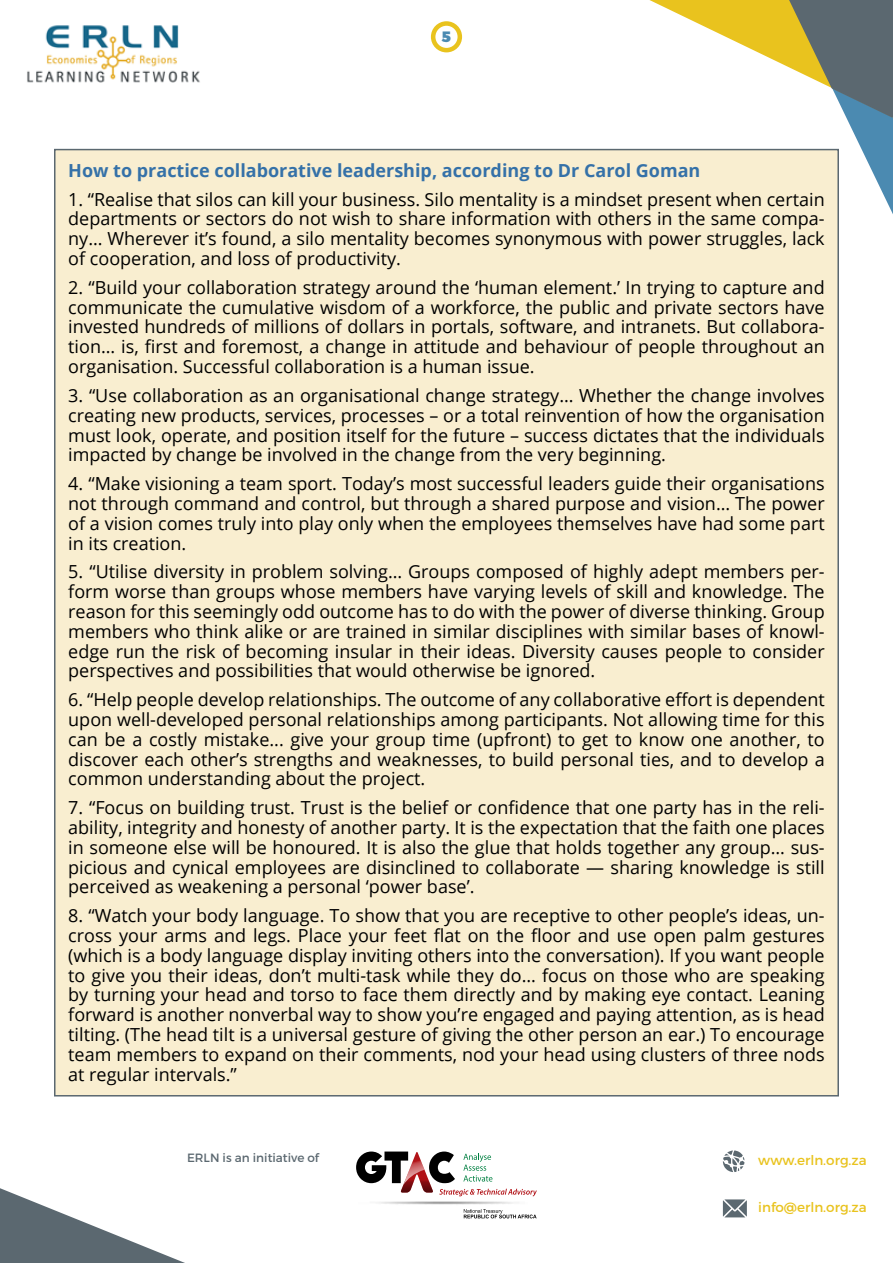
<style>
.page{position:relative;width:893px;height:1263px;background:#fff}
.page>*{position:absolute;margin:0;border:0;box-sizing:border-box;transform-origin:0 0}
.t1{font:18px/19.8px "Open Sans";color:#000;text-align:justify}
.t2{font:700 18px "Open Sans";color:#3571a8}
.t3{font:900 15px "Montserrat";color:#4b8ab1}
.t4{font:13.5px "Montserrat";color:#e9c31e}
.t5{font:12px "Montserrat";color:#5b6870}
</style>
<div class="page">
<img style="left:27px;top:25px;width:173px;height:58px">
<svg style="left:464px;top:1209px;width:73px;height:9px"></svg>
<svg style="left:356px;top:1151px;width:181px;height:45px"></svg>
<svg style="left:723px;top:1199px;width:24px;height:18px"></svg>
<svg style="left:723px;top:1150px;width:21px;height:22px"></svg>
<svg style="left:623px;top:0;width:270px;height:214px"></svg>
<svg style="left:0;top:1188px;width:185px;height:75px"></svg>
<div style="left:431px;top:21px;width:31px;height:31px;border:4px solid #e9c31e;border-radius:50%"></div>
<div style="left:55px;top:150px;width:783px;height:946px;background:#f9eed0"></div>
<p class="t3" style="left:442px;top:27px;width:11px">5</p>
<p class="t2" style="left:68px;top:158px;width:634px">How to practice collaborative leadership, according to Dr Carol Goman</p>
<p class="t1" style="left:68px;top:189px;width:758px">1. “Realise that silos can kill your business. Silo mentality is a mindset present when certain departments or sectors do not wish to share information with others in the same compa&shy;ny… Wherever it’s found, a silo mentality becomes synonymous with power struggles, lack of cooperation, and loss of productivity.</p>
<p class="t1" style="left:68px;top:277px;width:758px">2. “Build your collaboration strategy around the ‘human element.’ In trying to capture and communicate the cumulative wisdom of a workforce, the public and private sectors have invested hundreds of millions of dollars in portals, software, and intranets. But collabora&shy;tion… is, first and foremost, a change in attitude and behaviour of people throughout an organisation. Successful collaboration is a human issue.</p>
<p class="t1" style="left:68px;top:385px;width:758px">3. “Use collaboration as an organisational change strategy… Whether the change involves creating new products, services, processes – or a total reinvention of how the organisation must look, operate, and position itself for the future – success dictates that the individuals impacted by change be involved in the change from the very beginning.</p>
<p class="t1" style="left:68px;top:473px;width:758px">4. “Make visioning a team sport. Today’s most successful leaders guide their organisations not through command and control, but through a shared purpose and vision… The power of a vision comes truly into play only when the employees themselves have had some part in its creation.</p>
<p class="t1" style="left:68px;top:561px;width:758px">5. “Utilise diversity in problem solving… Groups composed of highly adept members per&shy;form worse than groups whose members have varying levels of skill and knowledge. The reason for this seemingly odd outcome has to do with the power of diverse thinking. Group members who think alike or are trained in similar disciplines with similar bases of knowl&shy;edge run the risk of becoming insular in their ideas. Diversity causes people to consider perspectives and possibilities that would otherwise be ignored.</p>
<p class="t1" style="left:68px;top:689px;width:758px">6. “Help people develop relationships. The outcome of any collaborative effort is dependent upon well-developed personal relationships among participants. Not allowing time for this can be a costly mistake... give your group time (upfront) to get to know one another, to discover each other’s strengths and weaknesses, to build personal ties, and to develop a common understanding about the project.</p>
<p class="t1" style="left:68px;top:797px;width:758px">7. “Focus on building trust. Trust is the belief or confidence that one party has in the reli&shy;ability, integrity and honesty of another party. It is the expectation that the faith one places in someone else will be honoured. It is also the glue that holds together any group… sus&shy;picious and cynical employees are disinclined to collaborate — sharing knowledge is still perceived as weakening a personal ‘power base’.</p>
<p class="t1" style="left:68px;top:905px;width:758px">8. “Watch your body language. To show that you are receptive to other people’s ideas, un&shy;cross your arms and legs. Place your feet flat on the floor and use open palm gestures (which is a body language display inviting others into the conversation). If you want people to give you their ideas, don’t multi-task while they do… focus on those who are speaking by turning your head and torso to face them directly and by making eye contact. Leaning forward is another nonverbal way to show you’re engaged and paying attention, as is head tilting. (The head tilt is a universal gesture of giving the other person an ear.) To encourage team members to expand on their comments, nod your head using clusters of three nods at regular intervals.”</p>
<p class="t5" style="left:187px;top:1150px;width:133px">ERLN is an initiative of</p>
<p class="t4" style="left:758px;top:1151px;width:110px">www.erln.org.za</p>
<p class="t4" style="left:758px;top:1198px;width:110px">info@erln.org.za</p>
</div>
